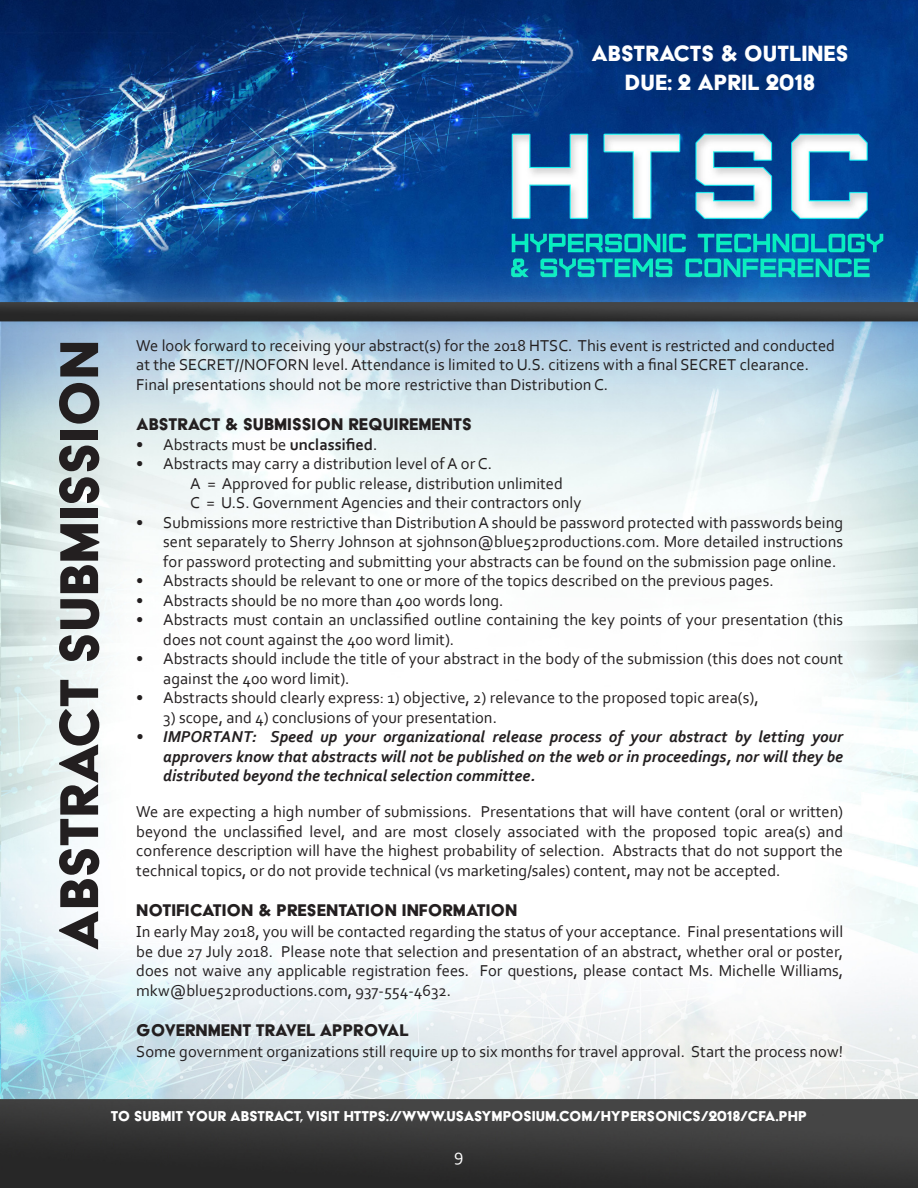
<style>
.page{position:relative;width:918px;height:1188px;background:#fff}
.page>*{position:absolute;margin:0;border:0;box-sizing:border-box;transform-origin:0 0}
.Headers{font:63px "Acier BAT Text Solid";color:#231f20}
.Headers-2{font:25.5px "Acier BAT Text Solid";color:#fff}
.Main_Content{font:19.5px "Acier BAT Text Solid";color:#231f20}
.Main_Content-2{font:18px "Corbel";color:#fff}
.Main_Content-3{font:16.5px/19.5px "Corbel";color:#231f20}
.t1{font:italic 700 16.5px/19.5px "Corbel";color:#231f20;text-align:justify}
.Main_Content-4{font:16.5px "Acier BAT Text Solid";color:#fff}
.s1{font-weight:700}
.s2{font-family:"Tahoma";font-size:15px}
</style>
<div class="page">
<img style="left:0;top:0;width:918px;height:1188px">
<p class="Headers-2" style="left:591px;top:40px;width:259px">ABSTRACTS &amp; OUTLINES</p>
<p class="Headers-2" style="left:625px;top:68px;width:192px">DUE: 2 APRIL 2018</p>
<p class="Headers" style="left:46px;top:951px;width:612px;rotate:-90deg">ABSTRACT SUBMISSION</p>
<p class="Main_Content-3" style="left:136px;top:335px;width:700px">We look forward to receiving your abstract(s) for the 2018 HTSC. This event is restricted and conducted at the SECRET//NOFORN level. Attendance is limited to U.S. citizens with a final SECRET clearance.<br>Final presentations should not be more restrictive than Distribution C.</p>
<p class="Main_Content" style="left:136px;top:414px;width:337px">ABSTRACT &amp; SUBMISSION REQUIREMENTS</p>
<p class="Main_Content-3" style="left:136px;top:434px;width:243px">• Abstracts must be <span class="s1">unclassified</span>.</p>
<p class="Main_Content-3" style="left:136px;top:454px;width:357px">• Abstracts may carry a distribution level of A or C.</p>
<p class="Main_Content-3" style="left:190px;top:473px;width:374px">A = Approved for public release, distribution unlimited</p>
<p class="Main_Content-3" style="left:190px;top:493px;width:393px">C = U.S. Government Agencies and their contractors only</p>
<p class="Main_Content-3" style="left:163px;top:512px;width:681px;text-align:justify;text-indent:-27px">• Submissions more restrictive than Distribution A should be password protected with passwords being sent separately to Sherry Johnson at sjohnson@blue52productions.com. More detailed instructions for password protecting and submitting your abstracts can be found on the submission page online.</p>
<p class="Main_Content-3" style="left:136px;top:571px;width:639px">• Abstracts should be relevant to one or more of the topics described on the previous pages.</p>
<p class="Main_Content-3" style="left:136px;top:590px;width:369px">• Abstracts should be no more than 400 words long.</p>
<p class="Main_Content-3" style="left:163px;top:610px;width:681px;text-indent:-27px">• Abstracts must contain an unclassified outline containing the key points of your presentation (this does not count against the 400 word limit).</p>
<p class="Main_Content-3" style="left:163px;top:649px;width:681px;text-indent:-27px">• Abstracts should include the title of your abstract in the body of the submission (this does not count against the 400 word limit).</p>
<p class="Main_Content-3" style="left:136px;top:688px;width:624px">• Abstracts should clearly express: 1) objective, 2) relevance to the proposed topic area(s),</p>
<p class="Main_Content-3" style="left:163px;top:707px;width:335px">3) scope, and 4) conclusions of your presentation.</p>
<p class="t1" style="left:163px;top:727px;width:681px;text-indent:-27px">• IMPORTANT: Speed up your organizational release process of your abstract by letting your approvers know that abstracts will not be published on the web or in proceedings, nor will they be distributed beyond the technical selection committee.</p>
<p class="Main_Content-3" style="left:136px;top:802px;width:708px;text-align:justify">We are expecting a high number of submissions. Presentations that will have content (oral or written) beyond the unclassified level, and are most closely associated with the proposed topic area(s) and conference description will have the highest probability of selection. Abstracts that do not support the technical topics, or do not provide technical (vs marketing/sales) content, may not be accepted.</p>
<p class="Main_Content" style="left:136px;top:900px;width:383px">NOTIFICATION &amp; PRESENTATION INFORMATION</p>
<p class="Main_Content-3" style="left:136px;top:922px;width:708px;text-align:justify"><span class="s2">I</span>n early May 2018, you will be contacted regarding the status of your acceptance. Final presentations will be due 27 July 2018. Please note that selection and presentation of an abstract, whether oral or poster, does not waive any applicable registration fees. For questions, please contact Ms. Michelle Williams, mkw@blue52productions.com, 937-554-4632.</p>
<p class="Main_Content" style="left:136px;top:1020px;width:274px">GOVERNMENT TRAVEL APPROVAL</p>
<p class="Main_Content-3" style="left:136px;top:1042px;width:708px">Some government organizations still require up to six months for travel approval. Start the process now!</p>
<p class="Main_Content-4" style="left:111px;top:1107px;width:698px">TO SUBMIT YOUR ABSTRACT, VISIT HTTPS://WWW.USASYMPOSIUM.COM/HYPERSONICS/2018/CFA.PHP</p>
<p class="Main_Content-2" style="left:454px;top:1144px;width:11px">9</p>
</div>
